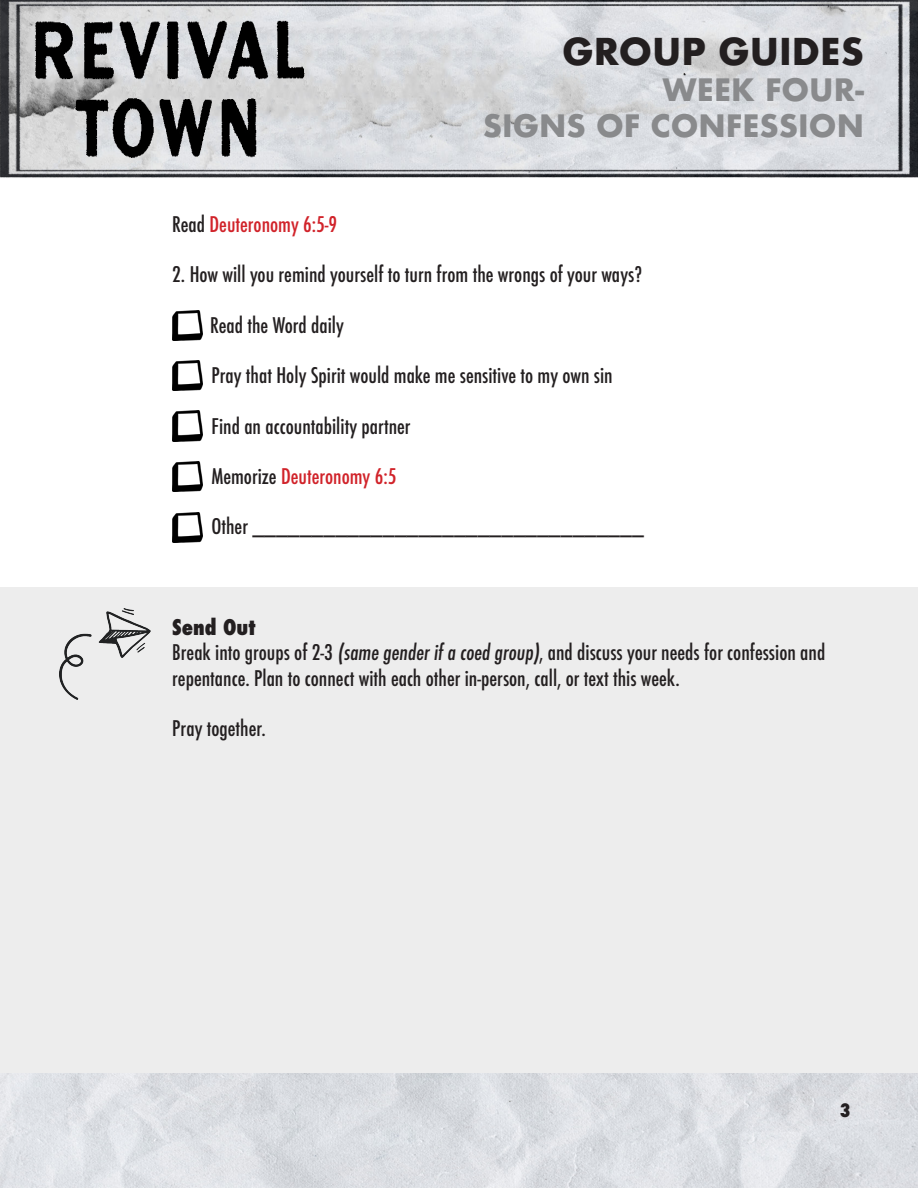
<style>
.page{position:relative;width:918px;height:1188px;background:#fff}
.page>*{position:absolute;margin:0;border:0;box-sizing:border-box;transform-origin:0 0}
.t1{font:700 36px "Futura";color:#231f20}
.t2{font:700 30px "Futura";color:#898a8c}
.t3{font:500 condensed 21px/25.2px "Futura";color:#231f20}
.t4{font:500 condensed 21px "Futura";color:#d1232a}
.t5{font:800 condensed 21px "Futura";color:#231f20}
.t6{font:800 condensed 18px "Futura";color:#231f20}
.s1{color:#231f20}
</style>
<div class="page">
<img style="left:0;top:1073px;width:918px;height:115px">
<img style="left:0;top:0;width:918px;height:178px">
<div style="left:0;top:588px;width:918px;height:485px;background:#ededed"></div>
<img style="left:60px;top:608px;width:91px;height:91px">
<img style="left:172px;top:361px;width:30px;height:30px">
<img style="left:172px;top:411px;width:30px;height:30px">
<img style="left:172px;top:461px;width:30px;height:30px">
<img style="left:172px;top:512px;width:30px;height:30px">
<img style="left:172px;top:310px;width:30px;height:30px">
<p class="t1" style="left:562px;top:26px;width:303px">GROUP GUIDES</p>
<p class="t2" style="left:663px;top:68px;width:203px">WEEK FOUR-</p>
<p class="t2" style="left:483px;top:104px;width:383px">SIGNS OF CONFESSION</p>
<p class="t4" style="left:172px;top:211px;width:167px"><span class="s1">Read</span> Deuteronomy 6:5-9</p>
<p class="t3" style="left:172px;top:262px;width:471px">2. How will you remind yourself to turn from the wrongs of your ways?</p>
<p class="t3" style="left:210px;top:312px;width:135px">Read the Word daily</p>
<p class="t3" style="left:211px;top:363px;width:403px">Pray that Holy Spirit would make me sensitive to my own sin</p>
<p class="t3" style="left:211px;top:413px;width:201px">Find an accountability partner</p>
<p class="t4" style="left:211px;top:463px;width:187px"><span class="s1">Memorize</span> Deuteronomy 6:5</p>
<p class="t3" style="left:211px;top:514px;width:434px">Other _________________________________</p>
<p class="t5" style="left:172px;top:613px;width:85px">Send Out</p>
<p class="t3" style="left:172px;top:640px;width:655px">Break into groups of 2-3 (same genderifa coed group), and discuss your needs for confession and repentance. Plan to connect with each other in-person, call, or text this week.</p>
<p class="t3" style="left:172px;top:716px;width:95px">Pray together.</p>
<p class="t6" style="left:840px;top:1098px;width:12px">3</p>
</div>
